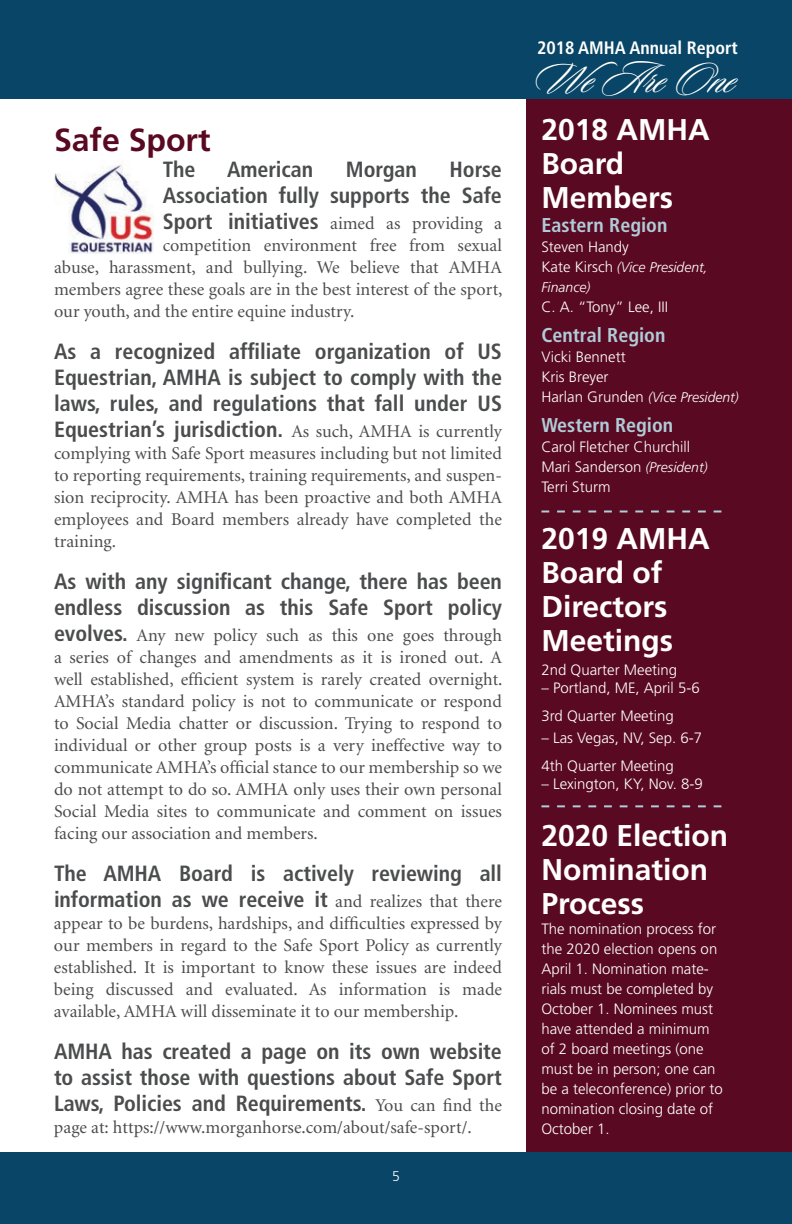
<style>
.page{position:relative;width:792px;height:1224px;background:#fff}
.page>*{position:absolute;margin:0;border:0;box-sizing:border-box;transform-origin:0 0}
.t1{font:46px "Sloop Script One";color:#fff}
.t2{font:700 32px "Frutiger";color:#5a0922}
.t3{font:700 30px/34px "Frutiger";color:#fff}
.No_Spacing{font:700 condensed 22px/26px "Frutiger";letter-spacing:-.005em;color:#4b4c4d;text-align:justify}
.t4{font:700 condensed 20px "Frutiger";color:#afccd8}
.No_Spacing-2{font:18px/22px "Minion";color:#4b4c4d;text-align:justify}
.t5{font:700 condensed 18px "Frutiger";color:#fff}
.t6{font:300 15px/20px "Frutiger";color:#fff}
.t7{font:italic 300 14px/20px "Frutiger";color:#fff}
.t8{font:300 14px "Frutiger";color:#fff}
.s1{font-family:"Frutiger";font-weight:700;font-stretch:condensed;font-size:22px}
.s2{font-family:"Minion";font-weight:400;font-stretch:normal;font-size:18px}
.s3{font-style:normal;font-size:15px}
.s4{font-style:italic;font-size:14px}
</style>
<div class="page">
<div style="left:526px;top:0;width:266px;height:1224px;background:#5a0922"></div>
<div style="left:0;top:0;width:792px;height:99px;background:#084566"></div>
<div style="left:0;top:1152px;width:792px;height:72px;background:#084566"></div>
<svg style="left:541px;top:510px;width:180px;height:2px"></svg>
<svg style="left:541px;top:805px;width:180px;height:2px"></svg>
<img style="left:54px;top:164px;width:100px;height:89px">
<p class="t2" style="left:54px;top:121px;width:158px">Safe Sport</p>
<p class="No_Spacing" style="left:163px;top:156px;width:34px">The</p>
<p class="No_Spacing" style="left:227px;top:156px;width:88px">American</p>
<p class="No_Spacing" style="left:346px;top:156px;width:73px">Morgan</p>
<p class="No_Spacing" style="left:163px;top:156px;width:341px;text-align:right">Horse<br>Association fully supports the Safe</p>
<p class="No_Spacing-2" style="left:163px;top:213px;width:341px"><span class="s1">Sport initiatives</span> aimed as providing a</p>
<p class="No_Spacing-2" style="left:163px;top:235px;width:341px">competition environment free from sexual</p>
<p class="No_Spacing-2" style="left:54px;top:257px;width:450px">abuse, harassment, and bullying. We believe that AMHA</p>
<p class="No_Spacing-2" style="left:54px;top:279px;width:450px">members agree these goals are in the best interest of the sport,</p>
<p class="No_Spacing-2" style="left:54px;top:301px;width:302px">our youth, and the entire equine industry.</p>
<p class="No_Spacing" style="left:54px;top:338px;width:450px">As a recognized affiliate organization of US Equestrian, AMHA is subject to comply with the laws, rules, and regulations that fall under US Equestrian’s jurisdiction. <span class="s2">As such, AMHA is currently</span></p>
<p class="No_Spacing-2" style="left:54px;top:443px;width:450px">complying with Safe Sport measures including but not limited to reporting requirements, training requirements, and suspen&shy;sion reciprocity. AMHA has been proactive and both AMHA employees and Board members already have completed the training.</p>
<p class="No_Spacing" style="left:54px;top:568px;width:450px">As with any significant change, there has been endless discussion as this Safe Sport policy</p>
<p class="No_Spacing-2" style="left:54px;top:625px;width:450px"><span class="s1">evolves.</span> Any new policy such as this one goes through a series of changes and amendments as it is ironed out. A well established, efficient system is rarely created overnight.<br>AMHA’s standard policy is not to communicate or respond to Social Media chatter or discussion. Trying to respond to individual or other group posts is a very ineffective way to communicate AMHA’s official stance to our membership so we do not attempt to do so. AMHA only uses their own personal Social Media sites to communicate and comment on issues facing our association and members.</p>
<p class="No_Spacing" style="left:54px;top:860px;width:449px">The AMHA Board is actively reviewing all information as we receive it <span class="s2">and realizes that there</span></p>
<p class="No_Spacing-2" style="left:54px;top:913px;width:450px">appear to be burdens, hardships, and difficulties expressed by our members in regard to the Safe Sport Policy as currently established. It is important to know these issues are indeed being discussed and evaluated. As information is made available, AMHA will disseminate it to our membership.</p>
<p class="No_Spacing" style="left:54px;top:1038px;width:450px">AMHA has created a page on its own website to assist those with questions about Safe Sport Laws, Policies and Requirements. <span class="s2">You can find the</span></p>
<p class="No_Spacing-2" style="left:54px;top:1117px;width:419px">page at: https://www.morganhorse.com/about/safe-sport/.</p>
<p class="t8" style="left:392px;top:1168px;width:9px">5</p>
<p class="t5" style="left:537px;top:37px;width:202px">2018 AMHA Annual Report</p>
<p class="t1" style="left:534px;top:55px;width:203px">We Are One</p>
<p class="t3" style="left:541px;top:112px;width:170px">2018 AMHA<br>Board</p>
<p class="t3" style="left:541px;top:180px;width:133px">Members</p>
<p class="t4" style="left:541px;top:213px;width:127px">Eastern Region</p>
<p class="t6" style="left:541px;top:237px;width:89px">Steven Handy</p>
<p class="t7" style="left:541px;top:257px;width:168px"><span class="s3">Kate Kirsch</span> (Vice President,<br>Finance)</p>
<p class="t6" style="left:541px;top:297px;width:128px">C. A. “Tony” Lee, III</p>
<p class="t4" style="left:541px;top:323px;width:125px">Central Region</p>
<p class="t6" style="left:541px;top:347px;width:86px">Vicki Bennett</p>
<p class="t6" style="left:541px;top:367px;width:69px">Kris Breyer</p>
<p class="t7" style="left:541px;top:387px;width:199px"><span class="s3">Harlan Grunden</span> (Vice President)</p>
<p class="t4" style="left:541px;top:413px;width:133px">Western Region</p>
<p class="t6" style="left:541px;top:437px;width:150px">Carol Fletcher Churchill</p>
<p class="t6" style="left:541px;top:457px;width:168px">Mari Sanderson <span class="s4">(President)</span></p>
<p class="t6" style="left:541px;top:477px;width:71px">Terri Sturm</p>
<p class="t3" style="left:541px;top:521px;width:170px">2019 AMHA<br>Board of</p>
<p class="t3" style="left:541px;top:589px;width:133px">Directors<br>Meetings</p>
<p class="t6" style="left:541px;top:660px;width:137px">2nd Quarter Meeting</p>
<p class="t6" style="left:541px;top:678px;width:160px">– Portland, ME, April 5-6</p>
<p class="t6" style="left:541px;top:706px;width:134px">3rd Quarter Meeting</p>
<p class="t6" style="left:541px;top:727px;width:162px">– Las Vegas, NV, Sep. 6-7</p>
<p class="t6" style="left:541px;top:755px;width:134px">4th Quarter Meeting</p>
<p class="t6" style="left:541px;top:773px;width:163px">– Lexington, KY, Nov. 8-9</p>
<p class="t3" style="left:541px;top:818px;width:188px">2020 Election<br>Nomination<br>Process</p>
<p class="t6" style="left:541px;top:918px;width:183px">The nomination process for the 2020 election opens on<br>April 1. Nomination mate&shy;rials must be completed by<br>October 1. Nominees must have attended a minimum of 2 board meetings (one must be in person; one can be a teleconference) prior to nomination closing date of<br>October 1.</p>
</div>
